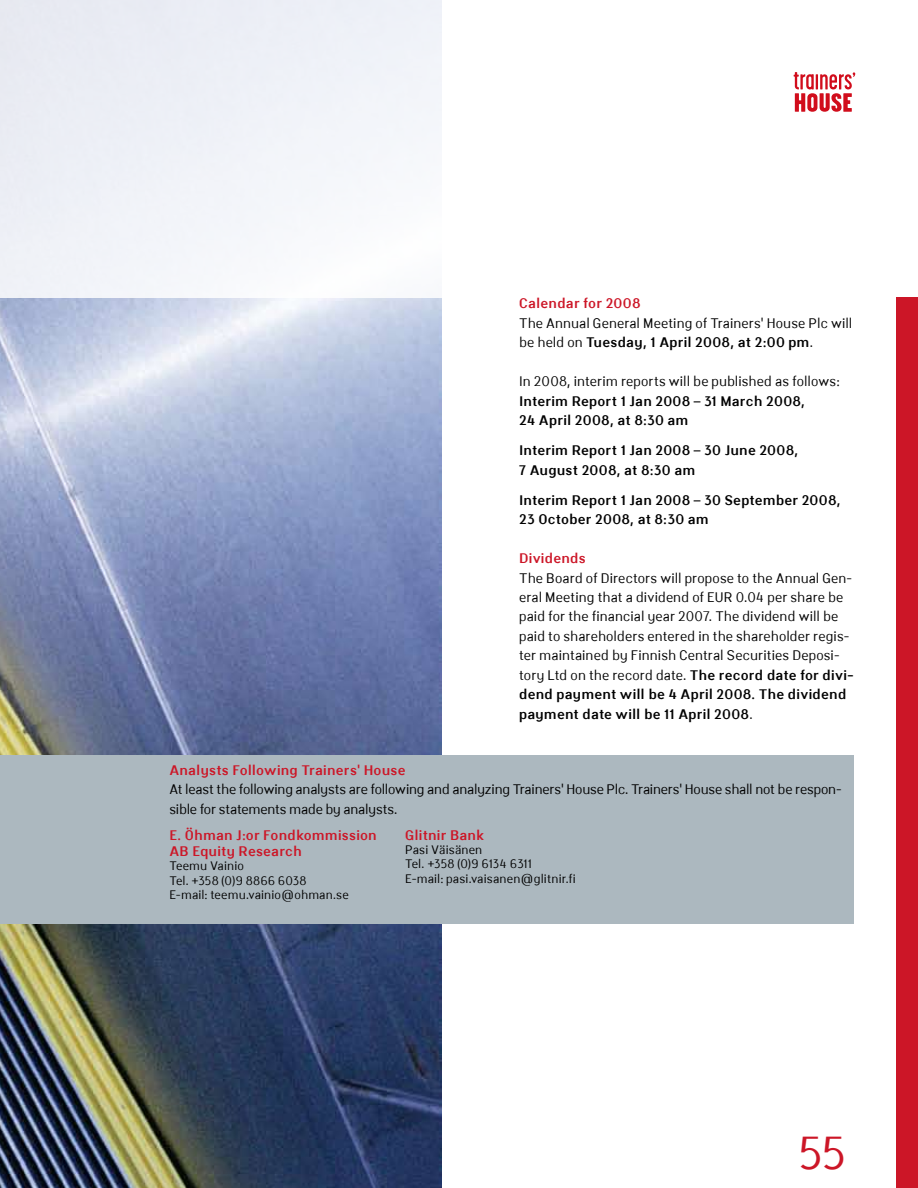
<style>
.page{position:relative;width:918px;height:1188px;background:#fff}
.page>*{position:absolute;margin:0;border:0;box-sizing:border-box;transform-origin:0 0}
.t1{font:45px "Malmo";color:#cc1627}
.t2{font:13.5px/19.5px "Malmo";color:#000}
.t3{font:700 13.5px/19.5px "Malmo";letter-spacing:.01em;color:#000}
.t4{font:700 13.5px/16.2px "Malmo";letter-spacing:.01em;color:#cc1627}
.t5{font:12px/14.4px "Malmo";letter-spacing:.01em;color:#000}
.s1{font-weight:700}
</style>
<div class="page">
<img style="left:0;top:298px;width:442px;height:890px">
<div style="left:0;top:0;width:918px;height:298px;background:linear-gradient(to right,#eceef5,#fff)"></div>
<div style="left:0;top:756px;width:854px;height:168px;background:#acb8bf"></div>
<div style="left:897px;top:298px;width:21px;height:890px;background:#cc1627"></div>
<svg style="left:794px;top:72px;width:61px;height:40px"></svg>
<p class="t4" style="left:519px;top:295px;width:123px">Calendar for 2008</p>
<p class="t2" style="left:519px;top:313px;width:335px">The Annual General Meeting of Trainers’ House Plc will be held on <span class="s1">Tuesday, 1 April 2008, at 2:00 pm</span>.</p>
<p class="t2" style="left:519px;top:371px;width:322px">In 2008, interim reports will be published as follows:</p>
<p class="t3" style="left:519px;top:391px;width:288px">Interim Report 1 Jan 2008 – 31 March 2008,<br>24 April 2008, at 8:30 am</p>
<p class="t3" style="left:519px;top:440px;width:281px">Interim Report 1 Jan 2008 – 30 June 2008,<br>7 August 2008, at 8:30 am</p>
<p class="t3" style="left:519px;top:490px;width:323px">Interim Report 1 Jan 2008 – 30 September 2008,<br>23 October 2008, at 8:30 am</p>
<p class="t4" style="left:519px;top:550px;width:68px">Dividends</p>
<p class="t2" style="left:519px;top:568px;width:336px">The Board of Directors will propose to the Annual Gen&shy;eral Meeting that a dividend of EUR 0.04 per share be paid for the financial year 2007. The dividend will be paid to shareholders entered in the shareholder regis&shy;ter maintained by Finnish Central Securities Deposi&shy;tory Ltd on the record date. <span class="s1">The record date for divi&shy;dend payment will be 4 April 2008. The dividend payment date will be 11 April 2008</span>.</p>
<p class="t4" style="left:169px;top:762px;width:238px">Analysts Following Trainers’ House</p>
<p class="t2" style="left:169px;top:780px;width:674px">At least the following analysts are following and analyzing Trainers’ House Plc. Trainers’ House shall not be respon&shy;sible for statements made by analysts.</p>
<p class="t4" style="left:169px;top:826px;width:209px">E. Öhman J:or Fondkommission<br>AB Equity Research</p>
<p class="t5" style="left:169px;top:859px;width:181px">Teemu Vainio<br>Tel. +358 (0)9 8866 6038<br>E-mail: teemu.vainio@ohman.se</p>
<p class="t4" style="left:405px;top:826px;width:81px">Glitnir Bank</p>
<p class="t5" style="left:405px;top:842px;width:172px">Pasi Väisänen<br>Tel. +358 (0)9 6134 6311<br>E-mail: pasi.vaisanen@glitnir.fi</p>
<h1 class="t1" style="left:798px;top:1125px;width:49px">55</h1>
</div>
